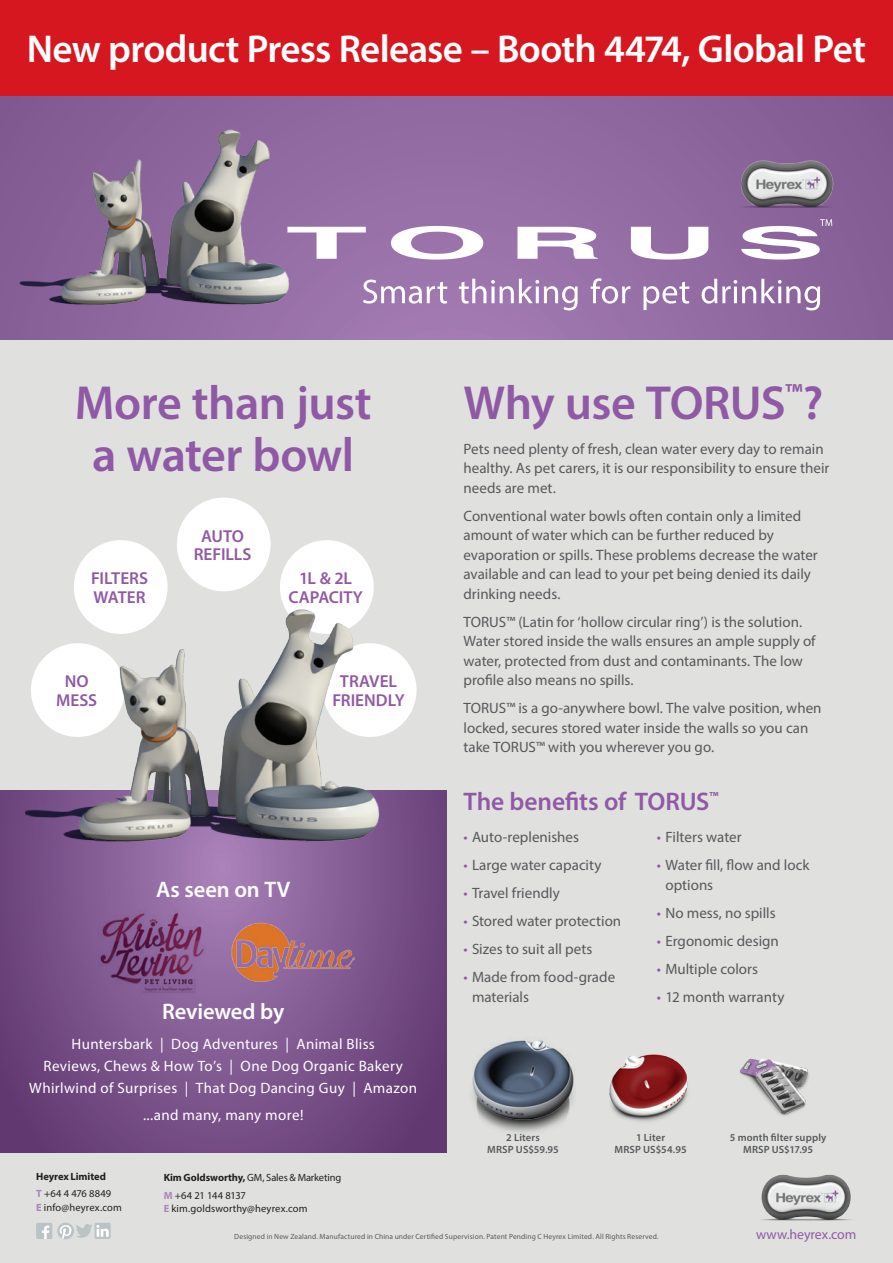
<style>
.page{position:relative;width:893px;height:1263px;background:#fff}
.page>*{position:absolute;margin:0;border:0;box-sizing:border-box;transform-origin:0 0}
.t1{font:600 48px/52.5px "Myriad Pro";letter-spacing:-.015em;color:#9059a5;text-align:center}
.t2{font:600 39px "Myriad Pro";letter-spacing:-.02em;color:#fff}
.t3{font:600 25.5px "Myriad Pro";letter-spacing:-.005em;color:#9059a5}
.t4{font:600 22.5px "Myriad Pro";letter-spacing:-.005em;color:#fff}
.t5{font:600 17.25px/18.3px "Myriad Pro";letter-spacing:-.005em;color:#9059a5;text-align:center}
.t6{font:15px/19.5px "Myriad Pro";color:#57585a}
.t7{font:15px/21.8px "Myriad Pro";letter-spacing:.025em;color:#fff;text-align:center}
.t8{font:13.8px "Myriad Pro";letter-spacing:-.005em;color:#9059a5}
.t9{font:600 10.5px/12px "Myriad Pro";letter-spacing:.015em;color:#57585a;text-align:center}
.t10{font:10.5px/17.9px "Myriad Pro";letter-spacing:-.015em;color:#231f20}
.t11{font:10.5px "Myriad Pro";letter-spacing:.01em;color:#231f20}
.t12{font:700 10.5px/17.9px "Myriad Pro";letter-spacing:-.01em;color:#231f20}
.t13{font:7.5px "Myriad Pro";letter-spacing:.015em;color:#57585a}
.s1{color:#ac84bb}
.s2{font-weight:400}
.s3{font-weight:700;color:#ac84bb}
.s4{font-weight:700}
.s5{color:#9059a5}
</style>
<div class="page">
<svg style="left:0;top:96px;width:893px;height:244px;background:#9069a0"></svg>
<div style="left:0;top:340px;width:893px;height:923px;background:#e0e1df"></div>
<svg style="left:0;top:791px;width:446px;height:362px;background:#774f87"></svg>
<img style="left:717px;top:152px;width:140px;height:77px">
<svg style="left:318px;top:227px;width:48px;height:32px"></svg>
<svg style="left:517px;top:227px;width:81px;height:32px"></svg>
<svg style="left:631px;top:227px;width:77px;height:33px"></svg>
<svg style="left:391px;top:226px;width:92px;height:34px"></svg>
<svg style="left:741px;top:219px;width:91px;height:41px"></svg>
<svg style="left:363px;top:278px;width:457px;height:32px;background:#ad8dba"></svg>
<img style="left:20px;top:120px;width:298px;height:220px">
<div style="left:74px;top:540px;width:94px;height:94px;background:#fff;border-radius:50%"></div>
<div style="left:280px;top:540px;width:94px;height:94px;background:#fff;border-radius:50%"></div>
<div style="left:177px;top:497px;width:94px;height:94px;background:#fff;border-radius:50%"></div>
<img style="left:26px;top:598px;width:394px;height:295px">
<img style="left:229px;top:921px;width:125px;height:61px">
<img style="left:98px;top:909px;width:108px;height:85px">
<img style="left:761px;top:1174px;width:90px;height:47px">
<div style="left:36px;top:1223px;width:16px;height:16px;background:#bcc3c6;border-radius:2px"></div>
<svg style="left:42px;top:1225px;width:7px;height:14px"></svg>
<div style="left:94px;top:1223px;width:17px;height:16px;background:#bcc3c6;border-radius:2px"></div>
<svg style="left:57px;top:1222px;width:17px;height:17px"></svg>
<svg style="left:60px;top:1224px;width:49px;height:15px"></svg>
<img style="left:472px;top:1040px;width:103px;height:93px">
<img style="left:609px;top:1054px;width:79px;height:68px">
<img style="left:740px;top:1058px;width:69px;height:58px">
<div style="left:0;top:0;width:893px;height:96px;background:#d7171f"></div>
<h2 class="t2" style="left:27px;top:24px;width:841px">New product Press Release – Booth 4474, Global Pet</h2>
<h1 class="t1" style="left:75px;top:375px;width:298px">More than just a water bowl</h1>
<p class="t5" style="left:194px;top:526px;width:59px">AUTO<br>REFILLS</p>
<p class="t5" style="left:91px;top:569px;width:59px;text-align:left">FILTERS<br>WATER</p>
<p class="t5" style="left:289px;top:569px;width:76px">1L &amp; 2L<br>CAPACITY</p>
<p class="t5" style="left:56px;top:672px;width:42px">NO<br>MESS</p>
<p class="t5" style="left:332px;top:672px;width:74px">TRAVEL<br>FRIENDLY</p>
<h3 class="t4" style="left:156px;top:875px;width:136px">As seen on TV</h3>
<h3 class="t4" style="left:162px;top:997px;width:124px">Reviewed by</h3>
<p class="t7" style="left:29px;top:1033px;width:389px">Huntersbark | Dog Adventures | Animal Bliss<br>Reviews, Chews &amp; How To’s | One Dog Organic Bakery<br>Whirlwind of Surprises | That Dog Dancing Guy | Amazon</p>
<p class="t7" style="left:143px;top:1104px;width:162px">...and many, many more!</p>
<p class="t12" style="left:36px;top:1167px;width:77px">Heyrex Limited<br><span class="s1">T</span> <span class="s2">+64 4 476 8849</span></p>
<p class="t11" style="left:36px;top:1201px;width:87px"><span class="s3">E</span> info@heyrex.com</p>
<p class="t10" style="left:164px;top:1168px;width:179px"><span class="s4">Kim Goldsworthy,</span> GM, Sales &amp; Marketing<br><span class="s3">M</span> +64 21 144 8137</p>
<p class="t11" style="left:164px;top:1202px;width:145px"><span class="s3">E</span> kim.goldsworthy@heyrex.com</p>
<h1 class="t1" style="left:463px;top:375px;width:361px">Why use TORUS<sup>™</sup>?</h1>
<p class="t6" style="left:463px;top:438px;width:367px">Pets need plenty of fresh, clean water every day to remain healthy. As pet carers, it is our responsibility to ensure their needs are met.</p>
<p class="t6" style="left:463px;top:505px;width:356px">Conventional water bowls often contain only a limited amount of water which can be further reduced by evaporation or spills. These problems decrease the water available and can lead to your pet being denied its daily drinking needs.</p>
<p class="t6" style="left:463px;top:611px;width:354px">TORUS™ (Latin for ‘hollow circular ring’) is the solution.<br>Water stored inside the walls ensures an ample supply of water, protected from dust and contaminants. The low profile also means no spills.</p>
<p class="t6" style="left:463px;top:698px;width:360px">TORUS™ is a go-anywhere bowl. The valve position, when locked, secures stored water inside the walls so you can take TORUS™ with you wherever you go.</p>
<h3 class="t3" style="left:463px;top:785px;width:257px">The benefits of TORUS<sup>™</sup></h3>
<p class="t6" style="left:463px;top:827px;width:117px"><span class="s5">•</span> Auto-replenishes</p>
<p class="t6" style="left:463px;top:855px;width:140px"><span class="s5">•</span> Large water capacity</p>
<p class="t6" style="left:463px;top:883px;width:98px"><span class="s5">•</span> Travel friendly</p>
<p class="t6" style="left:463px;top:911px;width:159px"><span class="s5">•</span> Stored water protection</p>
<p class="t6" style="left:463px;top:939px;width:131px"><span class="s5">•</span> Sizes to suit all pets</p>
<p class="t6" style="left:472px;top:967px;width:145px;text-indent:-9px"><span class="s5">•</span> Made from food-grade materials</p>
<p class="t6" style="left:657px;top:827px;width:86px"><span class="s5">•</span> Filters water</p>
<p class="t6" style="left:665px;top:855px;width:146px;text-indent:-9px"><span class="s5">•</span> Water fill, flow and lock options</p>
<p class="t6" style="left:657px;top:903px;width:120px"><span class="s5">•</span> No mess, no spills</p>
<p class="t6" style="left:657px;top:931px;width:123px"><span class="s5">•</span> Ergonomic design</p>
<p class="t6" style="left:657px;top:959px;width:103px"><span class="s5">•</span> Multiple colors</p>
<p class="t6" style="left:657px;top:987px;width:129px"><span class="s5">•</span> 12 month warranty</p>
<p class="t9" style="left:487px;top:1131px;width:73px">2 Liters<br>MRSP US$59.95</p>
<p class="t9" style="left:614px;top:1131px;width:74px">1 Liter<br>MRSP US$54.95</p>
<p class="t9" style="left:730px;top:1131px;width:98px">5 month filter supply<br>MRSP US$17.95</p>
<p class="t13" style="left:234px;top:1232px;width:426px">Designed in New Zealand. Manufactured in China under Certified Supervision. Patent Pending C Heyrex Limited. All Rights Reserved.</p>
<p class="t8" style="left:756px;top:1226px;width:102px">www.heyrex.com</p>
</div>
